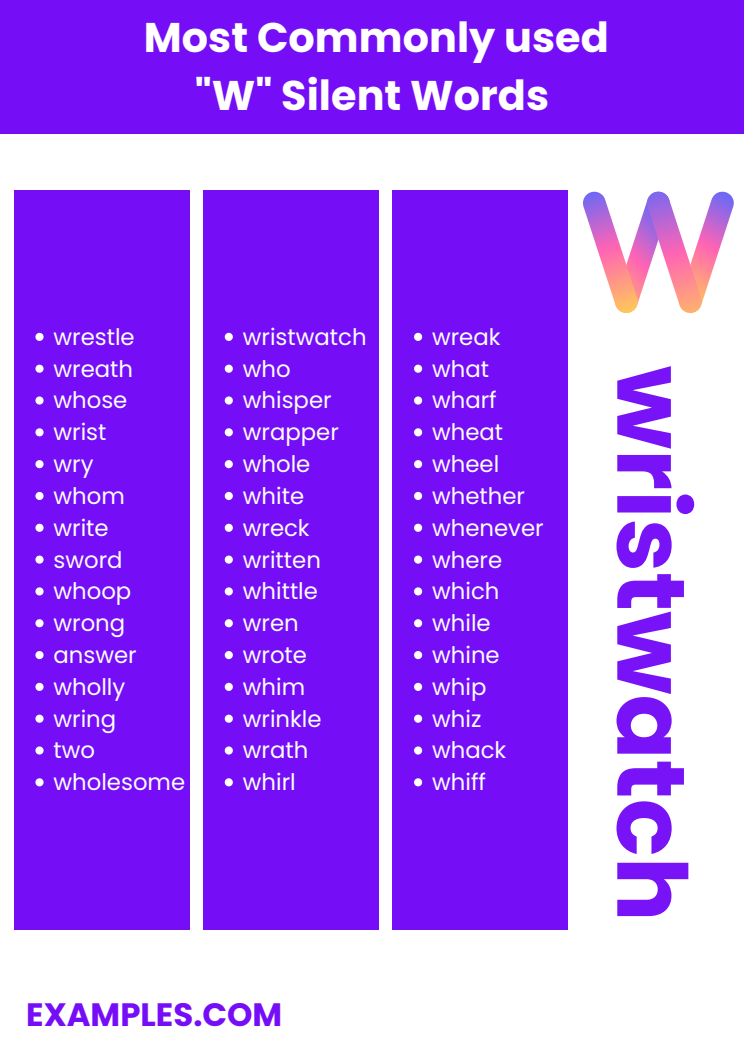
<style>
.page{position:relative;width:744px;height:1053px;background:#fff}
.page>*{position:absolute;margin:0;border:0;box-sizing:border-box;transform-origin:0 0}
.t1{font:700 96.08px "Poppins";color:#750ef7}
.t2{font:700 41.44px/57.8px "Poppins";color:#fff;text-align:center}
.t3{font:700 32.36px "Poppins";color:#750ef7}
.t4{font:22.8px/31.8px "Poppins";color:#fff}
</style>
<div class="page">
<div style="left:0;top:0;width:744px;height:133px;background:#750ef7"></div>
<div style="left:14px;top:190px;width:175px;height:739px;background:#750ef7"></div>
<svg style="left:35px;top:333px;width:9px;height:8px"></svg>
<svg style="left:35px;top:364px;width:9px;height:9px"></svg>
<svg style="left:35px;top:396px;width:9px;height:8px"></svg>
<svg style="left:35px;top:428px;width:9px;height:8px"></svg>
<svg style="left:35px;top:460px;width:9px;height:8px"></svg>
<svg style="left:35px;top:492px;width:9px;height:8px"></svg>
<svg style="left:35px;top:523px;width:9px;height:9px"></svg>
<svg style="left:35px;top:555px;width:9px;height:8px"></svg>
<svg style="left:35px;top:587px;width:9px;height:8px"></svg>
<svg style="left:35px;top:619px;width:9px;height:8px"></svg>
<svg style="left:35px;top:651px;width:9px;height:8px"></svg>
<svg style="left:35px;top:682px;width:9px;height:9px"></svg>
<svg style="left:35px;top:714px;width:9px;height:8px"></svg>
<svg style="left:35px;top:746px;width:9px;height:8px"></svg>
<svg style="left:35px;top:778px;width:9px;height:8px"></svg>
<div style="left:203px;top:190px;width:176px;height:739px;background:#750ef7"></div>
<svg style="left:225px;top:333px;width:8px;height:8px"></svg>
<svg style="left:225px;top:364px;width:8px;height:9px"></svg>
<svg style="left:225px;top:396px;width:8px;height:8px"></svg>
<svg style="left:225px;top:428px;width:8px;height:8px"></svg>
<svg style="left:225px;top:460px;width:8px;height:8px"></svg>
<svg style="left:225px;top:492px;width:8px;height:8px"></svg>
<svg style="left:225px;top:523px;width:8px;height:9px"></svg>
<svg style="left:225px;top:555px;width:8px;height:8px"></svg>
<svg style="left:225px;top:587px;width:8px;height:8px"></svg>
<svg style="left:225px;top:619px;width:8px;height:8px"></svg>
<svg style="left:225px;top:651px;width:8px;height:8px"></svg>
<svg style="left:225px;top:682px;width:8px;height:9px"></svg>
<svg style="left:225px;top:714px;width:8px;height:8px"></svg>
<svg style="left:225px;top:746px;width:8px;height:8px"></svg>
<svg style="left:225px;top:778px;width:8px;height:8px"></svg>
<div style="left:392px;top:190px;width:176px;height:739px;background:#750ef7"></div>
<svg style="left:414px;top:333px;width:8px;height:8px"></svg>
<svg style="left:414px;top:364px;width:8px;height:9px"></svg>
<svg style="left:414px;top:396px;width:8px;height:8px"></svg>
<svg style="left:414px;top:428px;width:8px;height:8px"></svg>
<svg style="left:414px;top:460px;width:8px;height:8px"></svg>
<svg style="left:414px;top:492px;width:8px;height:8px"></svg>
<svg style="left:414px;top:523px;width:8px;height:9px"></svg>
<svg style="left:414px;top:555px;width:8px;height:8px"></svg>
<svg style="left:414px;top:587px;width:8px;height:8px"></svg>
<svg style="left:414px;top:619px;width:8px;height:8px"></svg>
<svg style="left:414px;top:651px;width:8px;height:8px"></svg>
<svg style="left:414px;top:682px;width:8px;height:9px"></svg>
<svg style="left:414px;top:714px;width:8px;height:8px"></svg>
<svg style="left:414px;top:746px;width:8px;height:8px"></svg>
<svg style="left:414px;top:778px;width:8px;height:8px"></svg>
<svg style="left:583px;top:191px;width:151px;height:122px"></svg>
<h2 class="t2" style="left:144px;top:9px;width:466px">Most Commonly used "W" Silent Words</h2>
<p class="t4" style="left:54px;top:321px;width:133px">wrestle wreath whose wrist<br>wry<br>whom write<br>sword whoop wrong answer wholly wring<br>two wholesome</p>
<p class="t4" style="left:243px;top:321px;width:125px">wristwatch who whisper wrapper whole white wreck written whittle wren wrote whim wrinkle wrath whirl</p>
<p class="t4" style="left:432px;top:321px;width:113px">wreak what wharf wheat wheel whether whenever where which while whine whip<br>whiz whack whiff</p>
<p class="t3" style="left:26px;top:991px;width:258px">EXAMPLES.COM</p>
<h1 class="t1" style="left:718px;top:366px;width:557px;rotate:90deg">wristwatch</h1>
</div>
